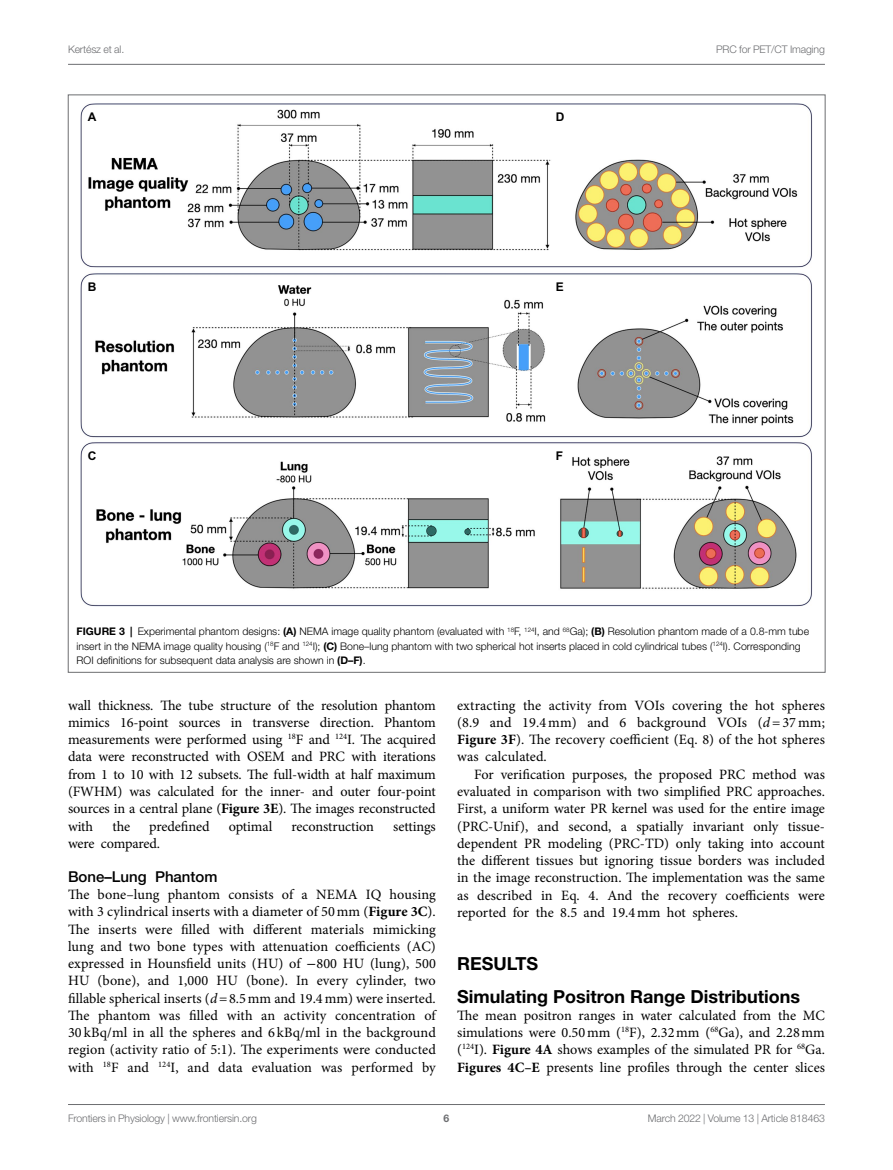
<style>
.page{position:relative;width:893px;height:1170px;background:#fff}
.page>*{position:absolute;margin:0;border:0;box-sizing:border-box;transform-origin:0 0}
.HEAD_2_after_HEAD_1{font:700 18px "Helvetica Neue LT Std";color:#000}
.HEAD_1{font:700 18px "Helvetica Neue LT Std";color:#000}
.HEAD_3{font:500 15px "Helvetica Neue LT Std";color:#000}
.TEXT_FLUSH{font:14.25px/17.2px "Minion Pro";color:#000;text-align:justify}
.TEXT{font:14.25px/17.2px "Minion Pro";color:#000;text-align:justify}
.t1{font:700 12px "Arial";color:#000}
.FIG_LEG{font:300 10.5px/14.2px "Helvetica Neue LT Std";color:#000}
.t2{font:300 10.5px "Helvetica Neue LT Std";letter-spacing:-.015em;color:#6d6e71}
.t3{font:700 10.5px "Helvetica Neue LT Std";color:#6d6e71}
.s1{font-weight:700}
.s2{font-family:"STIX General"}
.s3{font-style:italic}
</style>
<div class="page">
<hr style="left:68px;top:64px;width:757px;height:1px;background:#6d6e71">
<hr style="left:68px;top:1104px;width:757px;height:1px;background:#6d6e71">
<img style="left:81px;top:103px;width:731px;height:503px">
<p class="t2" style="left:68px;top:42px;width:58px">Kertész et al.</p>
<p class="t2" style="left:716px;top:42px;width:110px">PRC for PET/CT Imaging</p>
<p class="t1" style="left:88px;top:109px;width:10px">A</p>
<p class="t1" style="left:556px;top:109px;width:10px">D</p>
<p class="t1" style="left:88px;top:278px;width:10px">B</p>
<p class="t1" style="left:556px;top:278px;width:10px">E</p>
<p class="t1" style="left:88px;top:447px;width:10px">C</p>
<p class="t1" style="left:556px;top:447px;width:9px">F</p>
<p class="FIG_LEG" style="left:77px;top:624px;width:734px"><span class="s1">FIGURE 3 |</span> Experimental phantom designs: <span class="s1">(A)</span> NEMA image quality phantom (evaluated with <sup>18</sup>F, <sup>124</sup>I, and <sup>68</sup>Ga); <span class="s1">(B)</span> Resolution phantom made of a 0.8-mm tube insert in the NEMA image quality housing (<sup>18</sup>F and <sup>124</sup>I); <span class="s1">(C)</span> Bone–lung phantom with two spherical hot inserts placed in cold cylindrical tubes (<sup>124</sup>I). Corresponding<br>ROI definitions for subsequent data analysis are shown in <span class="s1">(D–F)</span>.</p>
<p class="TEXT_FLUSH" style="left:68px;top:696px;width:369px">wall thickness. The tube structure of the resolution phantom mimics 16-point sources in transverse direction. Phantom measurements were performed using <sup>18</sup>F and <sup>124</sup>I. The acquired data were reconstructed with OSEM and PRC with iterations from 1 to 10 with 12 subsets. The full-width at half maximum (FWHM) was calculated for the inner- and outer four-point sources in a central plane (<span class="s1">Figure 3E</span>). The images reconstructed with</p>
<p class="TEXT_FLUSH" style="left:112px;top:817px;width:19px">the</p>
<p class="TEXT_FLUSH" style="left:149px;top:817px;width:62px">predefined</p>
<p class="TEXT_FLUSH" style="left:229px;top:817px;width:45px">optimal</p>
<p class="TEXT_FLUSH" style="left:291px;top:817px;width:84px">reconstruction</p>
<p class="TEXT_FLUSH" style="left:393px;top:817px;width:44px">settings</p>
<p class="TEXT_FLUSH" style="left:68px;top:834px;width:94px">were compared.</p>
<p class="HEAD_3" style="left:68px;top:867px;width:151px">Bone–Lung Phantom</p>
<p class="TEXT_FLUSH" style="left:68px;top:885px;width:369px">The bone–lung phantom consists of a NEMA IQ housing with 3 cylindrical inserts with a diameter of 50mm (<span class="s1">Figure 3C</span>).<br>The inserts were filled with different materials mimicking lung and two bone types with attenuation coefficients (AC) expressed in Hounsfield units (HU) of <span class="s2">−</span>800 HU (lung), 500<br>HU (bone), and 1,000 HU (bone). In every cylinder, two fillable spherical inserts (<span class="s3">d</span>=8.5mm and 19.4mm) were inserted.<br>The phantom was filled with an activity concentration of 30 kBq/ml in all the spheres and 6 kBq/ml in the background region (activity ratio of 5:1). The experiments were conducted with <sup>18</sup>F and <sup>124</sup>I, and data evaluation was performed by</p>
<p class="TEXT_FLUSH" style="left:457px;top:696px;width:369px">extracting the activity from VOIs covering the hot spheres (8.9 and 19.4 mm) and 6 background VOIs (<span class="s3">d</span>=37 mm; <span class="s1">Figure 3F</span>). The recovery coefficient (Eq. 8) of the hot spheres was calculated.</p>
<p class="TEXT" style="left:457px;top:765px;width:369px;text-indent:17px">For verification purposes, the proposed PRC method was evaluated in comparison with two simplified PRC approaches.<br>First, a uniform water PR kernel was used for the entire image (PRC-Unif), and second, a spatially invariant only tissue&shy;dependent PR modeling (PRC-TD) only taking into account the different tissues but ignoring tissue borders was included in the image reconstruction. The implementation was the same as described in Eq. 4. And the recovery coefficients were reported for the 8.5 and 19.4mm hot spheres.</p>
<p class="HEAD_1" style="left:457px;top:951px;width:83px">RESULTS</p>
<p class="HEAD_2_after_HEAD_1" style="left:457px;top:984px;width:344px">Simulating Positron Range Distributions</p>
<p class="TEXT_FLUSH" style="left:457px;top:1006px;width:369px">The mean positron ranges in water calculated from the MC simulations were 0.50mm (<sup>18</sup>F), 2.32mm (<sup>68</sup>Ga), and 2.28mm (<sup>124</sup>I). <span class="s1">Figure 4A</span> shows examples of the simulated PR for <sup>68</sup>Ga.<br><span class="s1">Figures 4C–E</span> presents line profiles through the center slices</p>
<p class="t2" style="left:68px;top:1111px;width:190px">Frontiers in Physiology | www.frontiersin.org</p>
<p class="t3" style="left:444px;top:1111px;width:7px">6</p>
<p class="t2" style="left:648px;top:1111px;width:178px">March 2022 | Volume 13 | Article 818463</p>
</div>
